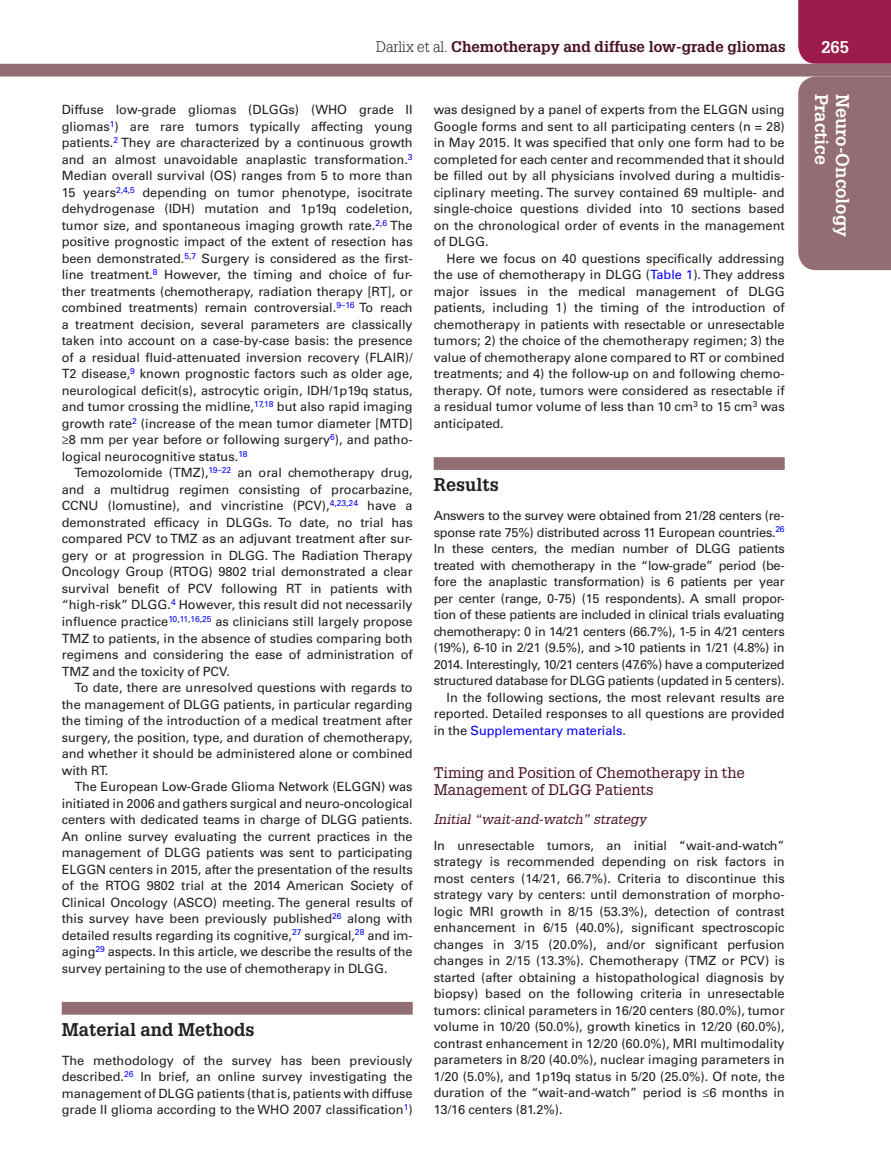
<style>
.page{position:relative;width:891px;height:1175px;background:#fff}
.page>*{position:absolute;margin:0;border:0;box-sizing:border-box;transform-origin:0 0}
.t1{font:700 18px "Glypha LT Std";color:#fff}
.t2{font:700 18px "Glypha LT Std";color:#231f20}
.t3{font:700 16.5px "Glypha LT Std";color:#fff}
.t4{font:15px/16.5px "Glypha LT Std";color:#490e24}
.t5{font:700 15px "Glypha LT Std";color:#490e24}
.t6{font:italic 13.5px "Glypha LT Std";color:#490e24}
.t7{font:12.75px/16.5px "Univers LT Std";letter-spacing:-.015em;color:#231f20;text-align:justify}
.t8{font:12.75px "Univers LT Std";color:#00f}
.s1{font-weight:300;color:#231f20}
.s2{color:#00f}
.s3{color:#231f20}
</style>
<div class="page">
<div style="left:798px;top:0;width:93px;height:64px;background:#9b1c4b"></div>
<div style="left:798px;top:76px;width:93px;height:194px;background:#926d73"></div>
<div style="left:0;top:64px;width:891px;height:12px;background:#926d73"></div>
<div style="left:62px;top:1001px;width:351px;height:13px;background:#926d73"></div>
<div style="left:434px;top:457px;width:351px;height:13px;background:#926d73"></div>
<p class="t5" style="left:376px;top:37px;width:411px"><span class="s1">Darlix et al.</span> Chemotherapy and diffuse low-grade gliomas</p>
<p class="t3" style="left:821px;top:37px;width:29px">265</p>
<h1 class="t1" style="left:833px;top:94px;width:85px;rotate:90deg">Oncology</h1>
<h1 class="t1" style="left:833px;top:94px;width:73px;rotate:90deg">Practice</h1>
<h1 class="t1" style="left:854px;top:94px;width:145px;rotate:90deg">Neuro-Oncology</h1>
<p class="t7" style="left:62px;top:102px;width:353px">Diffuse low-grade gliomas (DLGGs) (WHO grade II gliomas<sup>1</sup>) are rare tumors typically affecting young patients.<sup>2</sup> They are characterized by a continuous growth and an almost unavoidable anaplastic transformation.<sup>3<br></sup>Median overall survival (OS) ranges from 5 to more than 15 years<sup>2</sup><sup>,</sup><sup>4</sup><sup>,</sup><sup>5</sup> depending on tumor phenotype, isocitrate dehydrogenase (IDH) mutation and 1p19q codeletion, tumor size, and spontaneous imaging growth rate.<sup>2</sup><sup>,</sup><sup>6</sup> The positive prognostic impact of the extent of resection has been demonstrated.<sup>5</sup><sup>,</sup><sup>7</sup> Surgery is considered as the first&shy;line treatment.<sup>8</sup> However, the timing and choice of fur&shy;ther treatments (chemotherapy, radiation therapy [RT], or combined treatments) remain controversial.<sup>9–16</sup> To reach a treatment decision, several parameters are classically taken into account on a case-by-case basis: the presence of a residual fluid-attenuated inversion recovery (FLAIR)/ T2 disease,<sup>9</sup> known prognostic factors such as older age, neurological deficit(s), astrocytic origin, IDH/1p19q status, and tumor crossing the midline,<sup>17</sup><sup>,</sup><sup>18</sup> but also rapid imaging growth rate<sup>2</sup> (increase of the mean tumor diameter [MTD] ≥8 mm per year before or following surgery<sup>6</sup>), and patho&shy;logical neurocognitive status.<sup>18</sup></p>
<p class="t7" style="left:62px;top:465px;width:353px;text-indent:13px">Temozolomide (TMZ),<sup>19–22</sup> an oral chemotherapy drug, and a multidrug regimen consisting of procarbazine, CCNU (lomustine), and vincristine (PCV),<sup>4</sup><sup>,</sup><sup>23</sup><sup>,</sup><sup>24</sup> have a demonstrated efficacy in DLGGs. To date, no trial has compared PCV to TMZ as an adjuvant treatment after sur&shy;gery or at progression in DLGG. The Radiation Therapy Oncology Group (RTOG) 9802 trial demonstrated a clear survival benefit of PCV following RT in patients with “high-risk” DLGG.<sup>4</sup> However, this result did not necessarily influence practice<sup>10</sup><sup>,</sup><sup>11</sup><sup>,</sup><sup>16</sup><sup>,</sup><sup>25</sup> as clinicians still largely propose TMZ to patients, in the absence of studies comparing both regimens and considering the ease of administration of TMZ and the toxicity of PCV.</p>
<p class="t7" style="left:62px;top:679px;width:353px;text-indent:13px">To date, there are unresolved questions with regards to the management of DLGG patients, in particular regarding the timing of the introduction of a medical treatment after surgery, the position, type, and duration of chemotherapy, and whether it should be administered alone or combined with RT.</p>
<p class="t7" style="left:62px;top:778px;width:353px;text-indent:13px">The European Low-Grade Glioma Network (ELGGN) was initiated in 2006 and gathers surgical and neuro-oncological centers with dedicated teams in charge of DLGG patients.<br>An online survey evaluating the current practices in the management of DLGG patients was sent to participating ELGGN centers in 2015, after the presentation of the results of the RTOG 9802 trial at the 2014 American Society of Clinical Oncology (ASCO) meeting. The general results of this survey have been previously published<sup>26</sup> along with detailed results regarding its cognitive,<sup>27</sup> surgical,<sup>28</sup> and im&shy;aging<sup>29</sup> aspects. In this article, we describe the results of the survey pertaining to the use of chemotherapy in DLGG.</p>
<p class="t7" style="left:434px;top:102px;width:353px">was designed by a panel of experts from the ELGGN using Google forms and sent to all participating centers (n = 28) in May 2015. It was specified that only one form had to be completed for each center and recommended that it should be filled out by all physicians involved during a multidis&shy;ciplinary meeting. The survey contained 69 multiple- and single-choice questions divided into 10 sections based on the chronological order of events in the management of DLGG.</p>
<p class="t7" style="left:434px;top:250px;width:353px;text-indent:13px">Here we focus on 40 questions specifically addressing the use of chemotherapy in DLGG (<span class="s2">Table 1</span>). They address major issues in the medical management of DLGG patients, including 1) the timing of the introduction of chemotherapy in patients with resectable or unresectable tumors; 2) the choice of the chemotherapy regimen; 3) the value of chemotherapy alone compared to RT or combined treatments; and 4) the follow-up on and following chemo&shy;therapy. Of note, tumors were considered as resectable if a residual tumor volume of less than 10 cm<sup>3</sup> to 15 cm<sup>3</sup> was anticipated.</p>
<h1 class="t2" style="left:434px;top:473px;width:66px">Results</h1>
<p class="t7" style="left:434px;top:507px;width:353px">Answers to the survey were obtained from 21/28 centers (re-</p>
<p class="t7" style="left:434px;top:524px;width:353px">sponse rate 75%) distributed across 11 European countries.<sup>26</sup></p>
<p class="t7" style="left:434px;top:540px;width:353px">In these centers, the median number of DLGG patients</p>
<p class="t7" style="left:434px;top:557px;width:352px">treated with chemotherapy in the “low-grade” period (be-</p>
<p class="t7" style="left:434px;top:573px;width:353px">fore the anaplastic transformation) is 6 patients per year</p>
<p class="t7" style="left:434px;top:590px;width:352px">per center (range, 0-75) (15 respondents). A small propor-</p>
<p class="t7" style="left:434px;top:606px;width:352px">tion of these patients are included in clinical trials evaluating</p>
<p class="t7" style="left:434px;top:623px;width:353px">chemotherapy: 0 in 14/21 centers (66.7%), 1-5 in 4/21 centers</p>
<p class="t7" style="left:434px;top:639px;width:352px">(19%), 6-10 in 2/21 (9.5%), and &gt;10 patients in 1/21 (4.8%) in</p>
<p class="t7" style="left:434px;top:656px;width:353px">2014. Interestingly, 10/21 centers (47.6%) have a computerized</p>
<p class="t7" style="left:434px;top:672px;width:352px">structured database for DLGG patients (updated in 5 centers).</p>
<p class="t7" style="left:446px;top:689px;width:340px">In the following sections, the most relevant results are</p>
<p class="t7" style="left:434px;top:705px;width:353px">reported. Detailed responses to all questions are provided</p>
<p class="t8" style="left:434px;top:722px;width:194px"><span class="s3">in the</span> Supplementary materials<span class="s3">.</span></p>
<p class="t4" style="left:434px;top:764px;width:313px">Timing and Position of Chemotherapy in the<br>Management of DLGG Patients</p>
<p class="t6" style="left:434px;top:811px;width:214px">Initial “wait-and-watch” strategy</p>
<p class="t7" style="left:434px;top:837px;width:353px">In unresectable tumors, an initial “wait-and-watch” strategy is recommended depending on risk factors in most centers (14/21, 66.7%). Criteria to discontinue this strategy vary by centers: until demonstration of morpho&shy;logic MRI growth in 8/15 (53.3%), detection of contrast enhancement in 6/15 (40.0%), significant spectroscopic changes in 3/15 (20.0%), and/or significant perfusion changes in 2/15 (13.3%). Chemotherapy (TMZ or PCV) is started (after obtaining a histopathological diagnosis by biopsy) based on the following criteria in unresectable tumors: clinical parameters in 16/20 centers (80.0%), tumor volume in 10/20 (50.0%), growth kinetics in 12/20 (60.0%), contrast enhancement in 12/20 (60.0%), MRI multimodality parameters in 8/20 (40.0%), nuclear imaging parameters in 1/20 (5.0%), and 1p19q status in 5/20 (25.0%). Of note, the duration of the “wait-and-watch” period is ≤6 months in 13/16 centers (81.2%).</p>
<h1 class="t2" style="left:62px;top:1018px;width:194px">Material and Methods</h1>
<p class="t7" style="left:62px;top:1052px;width:353px">The methodology of the survey has been previously described.<sup>26</sup> In brief, an online survey investigating the management of DLGG patients (that is, patients with diffuse grade II glioma according to the WHO 2007 classification<sup>1</sup>)</p>
</div>
